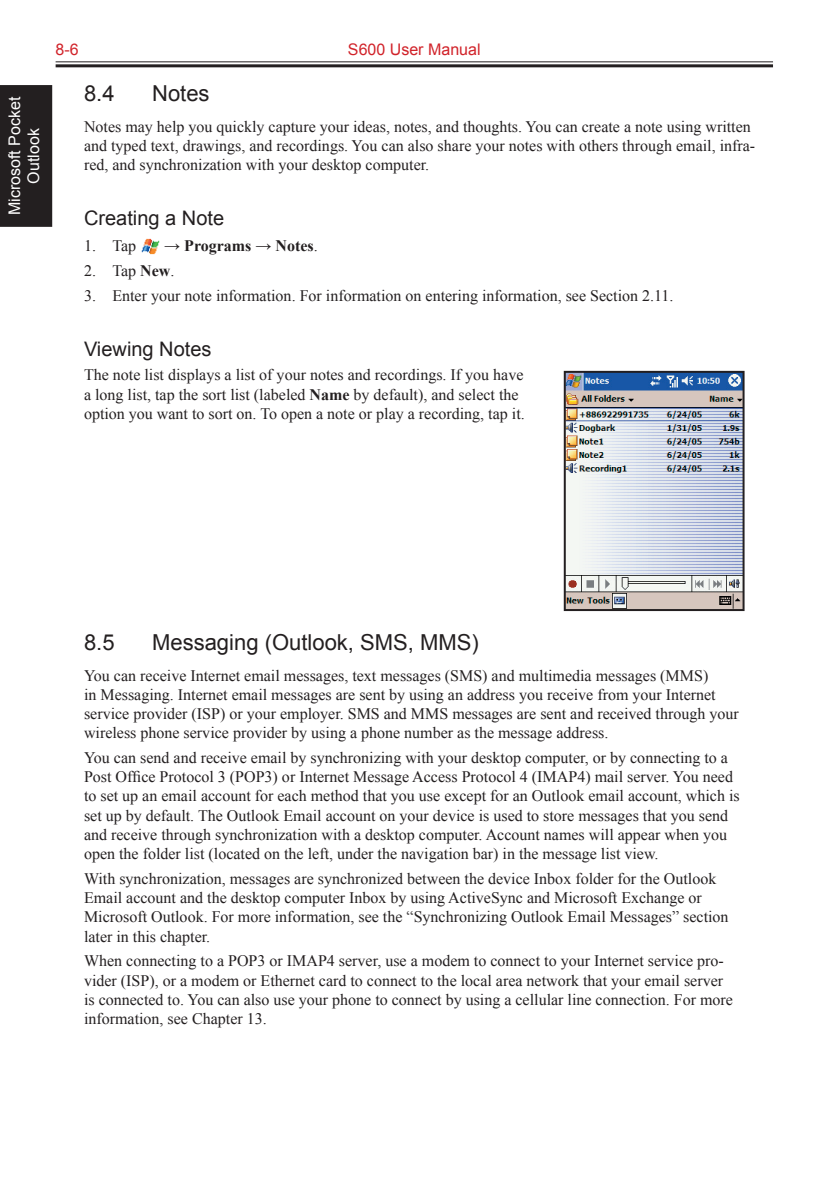
<style>
.page{position:relative;width:840px;height:1191px;background:#fff}
.page>*{position:absolute;margin:0;border:0;box-sizing:border-box;transform-origin:0 0}
.t1{font:22px "Arial";color:#231f20}
.t2{font:20px "Arial";color:#231f20}
.t3{font:16px/19.2px "Times New Roman";color:#231f20}
.t4{font:16px/19.2px "Arial";color:#fff;text-align:center}
.t5{font:16px "Arial";color:#d1232a}
.t6{font:700 16px "Times New Roman";color:#231f20}
.s1{font-weight:400}
.s2{font-weight:700}
</style>
<div class="page">
<hr style="left:56px;top:61px;width:716px;height:1px;background:#231f20">
<hr style="left:56px;top:64px;width:716px;height:3px;background:#231f20">
<div style="left:0;top:85px;width:52px;height:142px;background:#231f20"></div>
<img style="left:141px;top:238px;width:19px;height:17px">
<img style="left:566px;top:374px;width:175px;height:234px">
<div style="left:563px;top:371px;width:181px;height:240px;border:2px solid #231f20"></div>
<p class="t4" style="left:5px;top:215px;width:120px;rotate:-90deg">Microsoft Pocket<br>Outlook</p>
<p class="t5" style="left:56px;top:39px;width:25px">8-6</p>
<p class="t5" style="left:348px;top:39px;width:134px">S600 User Manual</p>
<h1 class="t1" style="left:84px;top:79px;width:32px">8.4</h1>
<h1 class="t1" style="left:152px;top:79px;width:59px">Notes</h1>
<p class="t3" style="left:84px;top:116px;width:672px">Notes may help you quickly capture your ideas, notes, and thoughts. You can create a note using written and typed text, drawings, and recordings. You can also share your notes with others through email, infra&shy;red, and synchronization with your desktop computer.</p>
<p class="t2" style="left:84px;top:204px;width:142px">Creating a Note</p>
<p class="t3" style="left:84px;top:236px;width:54px">1. Tap</p>
<p class="t6" style="left:164px;top:235px;width:155px"><span class="s1">→</span> Programs <span class="s1">→</span> Notes<span class="s1">.</span></p>
<p class="t3" style="left:84px;top:261px;width:92px">2. Tap <span class="s2">New</span>.</p>
<p class="t3" style="left:84px;top:286px;width:590px">3. Enter your note information. For information on entering information, see Section 2.11.</p>
<p class="t2" style="left:84px;top:335px;width:129px">Viewing Notes</p>
<p class="t3" style="left:84px;top:365px;width:442px">The note list displays a list of your notes and recordings. If you have a long list, tap the sort list (labeled <span class="s2">Name</span> by default), and select the option you want to sort on. To open a note or play a recording, tap it.</p>
<h1 class="t1" style="left:84px;top:628px;width:32px">8.5</h1>
<h1 class="t1" style="left:152px;top:628px;width:328px">Messaging (Outlook, SMS, MMS)</h1>
<p class="t3" style="left:84px;top:665px;width:656px">You can receive Internet email messages, text messages (SMS) and multimedia messages (MMS)<br>in Messaging. Internet email messages are sent by using an address you receive from your Internet service provider (ISP) or your employer. SMS and MMS messages are sent and received through your wireless phone service provider by using a phone number as the message address.</p>
<p class="t3" style="left:84px;top:748px;width:656px">You can send and receive email by synchronizing with your desktop computer, or by connecting to a Post Office Protocol 3 (POP3) or Internet Message Access Protocol 4 (IMAP4) mail server. You need to set up an email account for each method that you use except for an Outlook email account, which is set up by default. The Outlook Email account on your device is used to store messages that you send and receive through synchronization with a desktop computer. Account names will appear when you open the folder list (located on the left, under the navigation bar) in the message list view.</p>
<p class="t3" style="left:84px;top:868px;width:645px">With synchronization, messages are synchronized between the device Inbox folder for the Outlook Email account and the desktop computer Inbox by using ActiveSync and Microsoft Exchange or Microsoft Outlook. For more information, see the “Synchronizing Outlook Email Messages” section later in this chapter.</p>
<p class="t3" style="left:84px;top:951px;width:650px">When connecting to a POP3 or IMAP4 server, use a modem to connect to your Internet service pro&shy;vider (ISP), or a modem or Ethernet card to connect to the local area network that your email server is connected to. You can also use your phone to connect by using a cellular line connection. For more information, see Chapter 13.</p>
</div>
